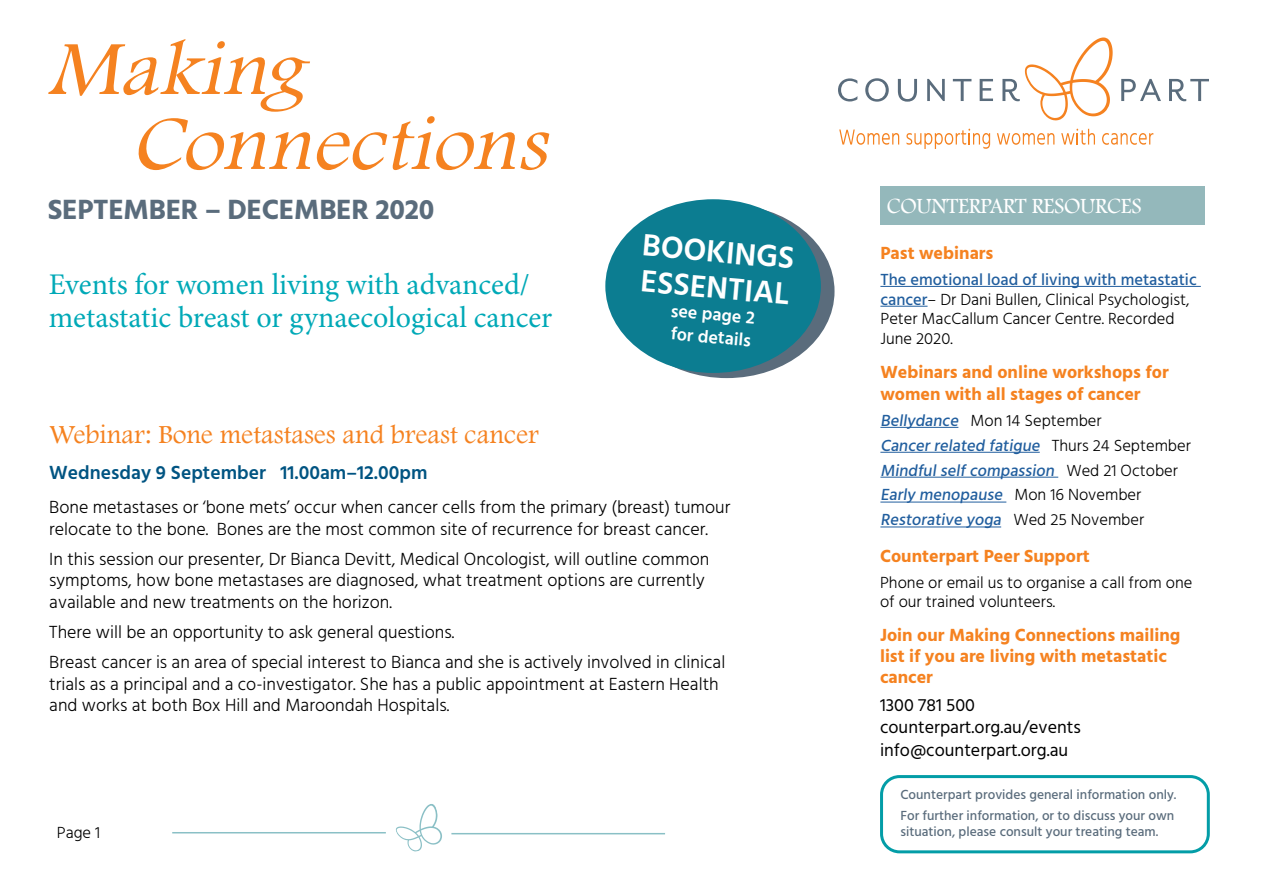
<style>
.page{position:relative;width:1263px;height:893px;background:#fff}
.page>*{position:absolute;margin:0;border:0;box-sizing:border-box;transform-origin:0 0}
.t1{font:italic 79.5px/75px "Footlight MT Light";color:#f58220}
.t2{font:600 31.5px/36px "Hind";color:#fff}
.t3{font:30px/33px "Minion Pro";color:#00a9b7}
.t4{font:700 28.5px "Hind";letter-spacing:-.01em;color:#5a6c7c}
.t5{font:27px "Footlight MT Light";color:#f58220}
.t6{font:22.5px "Footlight MT Light";letter-spacing:-.01em;color:#fff}
.t7{font:600 19.5px "Hind";color:#005482}
.t8{font:300 18px/21.6px "Hind";color:#000}
.t9{font:700 18px/21px "Hind";color:#f58220}
.t10{font:18px/22.5px "Hind";color:#000}
.t11{font:600 18px/22.5px "Hind";color:#fff}
.t12{font:300 16.5px/19.6px "Hind";color:#000}
.t13{font:500 16.5px/24.9px "Hind";color:#215e9e}
.t14{font:500 13.5px/20.7px "Hind";color:#5a6c7c}
.s1{font-weight:500;color:#215e9e}
.s2{font-weight:300;color:#000}
</style>
<div class="page">
<svg style="left:839px;top:130px;width:60px;height:15px"></svg>
<svg style="left:906px;top:129px;width:84px;height:20px"></svg>
<svg style="left:997px;top:133px;width:57px;height:12px"></svg>
<svg style="left:1061px;top:129px;width:34px;height:16px"></svg>
<svg style="left:1102px;top:133px;width:51px;height:12px"></svg>
<svg style="left:838px;top:78px;width:19px;height:23px"></svg>
<svg style="left:865px;top:78px;width:24px;height:24px"></svg>
<svg style="left:898px;top:79px;width:19px;height:23px"></svg>
<svg style="left:927px;top:79px;width:18px;height:22px"></svg>
<svg style="left:953px;top:79px;width:18px;height:22px"></svg>
<svg style="left:980px;top:79px;width:13px;height:22px"></svg>
<svg style="left:1002px;top:38px;width:111px;height:82px"></svg>
<svg style="left:1121px;top:79px;width:40px;height:22px"></svg>
<svg style="left:1169px;top:79px;width:40px;height:22px"></svg>
<div style="left:880px;top:186px;width:325px;height:39px;background:#94b8bb"></div>
<hr style="left:880px;top:286px;width:321px;height:1px;background:#215e9e">
<hr style="left:880px;top:306px;width:47px;height:1px;background:#215e9e">
<hr style="left:880px;top:427px;width:78px;height:1px;background:#215e9e">
<hr style="left:880px;top:452px;width:160px;height:1px;background:#215e9e">
<hr style="left:880px;top:477px;width:178px;height:1px;background:#215e9e">
<hr style="left:880px;top:502px;width:126px;height:1px;background:#215e9e">
<hr style="left:880px;top:527px;width:121px;height:1px;background:#215e9e">
<hr style="left:172px;top:832px;width:214px;height:1px;background:#8ac0c6">
<div style="left:619px;top:204px;width:215px;height:174px;background:#5a6c7c;border-radius:50%"></div>
<div style="left:605px;top:199px;width:216px;height:174px;background:#0c7d91;border-radius:50%"></div>
<svg style="left:396px;top:804px;width:46px;height:47px"></svg>
<hr style="left:451px;top:833px;width:214px;height:1px;background:#8ac0c6">
<div style="left:880px;top:775px;width:330px;height:78px;border:3px solid #039da7;border-radius:18px"></div>
<h1 class="t1" style="left:132px;top:29px;width:435px;text-indent:-84px">Making<br>Connections</h1>
<h3 class="t4" style="left:48px;top:193px;width:388px">SEPTEMBER – DECEMBER 2020</h3>
<p class="t6" style="left:887px;top:193px;width:256px">COUNTERPART RESOURCES</p>
<p class="t9" style="left:880px;top:242px;width:115px">Past webinars</p>
<p class="t12" style="left:880px;top:270px;width:318px"><span class="s1">The emotional load of living with metastatic cancer</span>– Dr Dani Bullen, Clinical Psychologist, Peter MacCallum Cancer Centre. Recorded June 2020.</p>
<p class="t9" style="left:880px;top:361px;width:290px;line-height:21.6px">Webinars and online workshops for women with all stages of cancer</p>
<p class="t13" style="left:880px;top:409px;width:312px">Bellydance <span class="s2">Mon 14 September </span>Cancerrelated fatigue <span class="s2">T h u rs 2 4 S e pt e m b e r </span>Mindfulselfcompassion <span class="s2">W e d 21 O c t o b e r </span>Early menopause <span class="s2">M o n 1 6 N ove m b e r </span>Restorative yoga <span class="s2">W e d 2 5 N o v e m b e r</span></p>
<h2 class="t2" style="left:644px;top:229px;width:154px;rotate:5deg">BOOKINGS<br>ESSENTIAL</h2>
<p class="t11" style="left:672px;top:301px;width:86px;rotate:5deg">see page 2 for details</p>
<h3 class="t3" style="left:49px;top:268px;width:505px">Events for women living with advanced/ metastatic breast or gynaecological cancer</h3>
<h3 class="t5" style="left:49px;top:418px;width:491px">Webinar: Bone metastases and breast cancer</h3>
<p class="t7" style="left:49px;top:459px;width:380px">Wednesday 9 September 11.00am–12.00pm</p>
<p class="t8" style="left:49px;top:497px;width:683px">Bone metastases or ‘bone mets’ occur when cancer cells from the primary (breast) tumour relocate to the bone. Bones are the most common site of recurrence for breast cancer.</p>
<p class="t8" style="left:49px;top:549px;width:661px">In this session our presenter, Dr Bianca Devitt, Medical Oncologist, will outline common symptoms, how bone metastases are diagnosed, what treatment options are currently available and new treatments on the horizon.</p>
<p class="t8" style="left:49px;top:618px;width:677px;line-height:30.2px">There will be an opportunity to ask general questions.<br>Breast cancer is an area of special interest to Bianca and she is actively involved in clinical</p>
<p class="t8" style="left:49px;top:674px;width:671px">trials as a principal and a co-investigator. She has a public appointment at Eastern Health and works at both Box Hill and Maroondah Hospitals.</p>
<p class="t9" style="left:880px;top:545px;width:211px">Counterpart Peer Support</p>
<p class="t12" style="left:880px;top:573px;width:314px">Phone or email us to organise a call from one of our trained volunteers.</p>
<p class="t9" style="left:880px;top:624px;width:302px">Join our Making Connections mailing list if you are living with metastatic cancer</p>
<p class="t10" style="left:880px;top:695px;width:202px">1300 781 500 counterpart.org.au/events info@counterpart.org.au</p>
<p class="t12" style="left:57px;top:823px;width:45px">Page 1</p>
<p class="t14" style="left:900px;top:785px;width:278px">Counterpart provides general information only.<br>For further information, or to discuss your own</p>
<p class="t14" style="left:900px;top:822px;width:259px">situation, please consult your treating team.</p>
</div>
